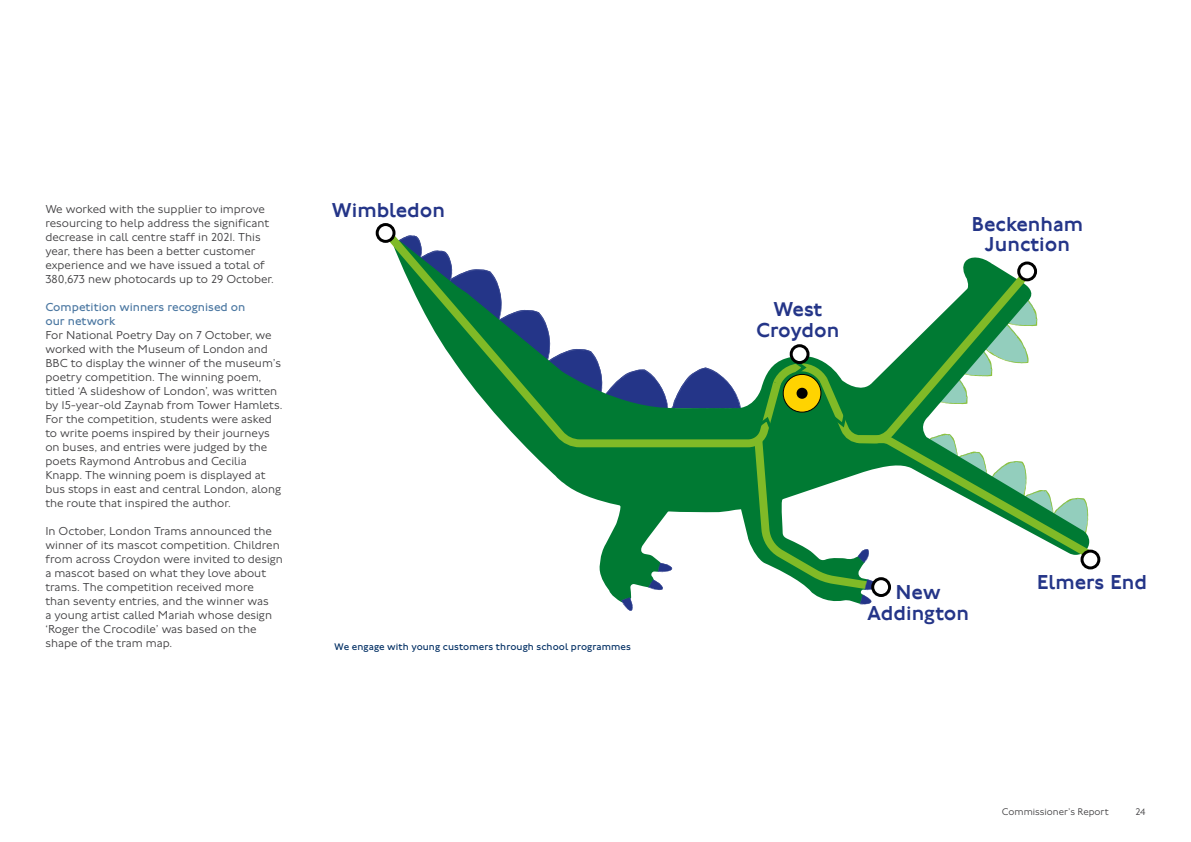
<style>
.page{position:relative;width:1191px;height:842px;background:#fff}
.page>*{position:absolute;margin:0;border:0;box-sizing:border-box;transform-origin:0 0}
.t1{font:500 20.8px/20.8px "Johnston 100";color:#243588;text-align:center}
.Body_12_14__P{font:300 12px/14px "Johnston 100";color:#414042}
.Body_Sub-heading_12{font:12px/14px "Johnston 100";color:#4c78a2}
.PictureCaption_10_12{font:10px "Johnston 100";letter-spacing:.005em;color:#002e63}
.t2{font:300 10px "Johnston 100";color:#414042}
</style>
<div class="page">
<svg style="left:530px;top:257px;width:508px;height:345px"></svg>
<svg style="left:658px;top:562px;width:14px;height:10px"></svg>
<svg style="left:648px;top:579px;width:15px;height:11px"></svg>
<svg style="left:621px;top:597px;width:12px;height:14px"></svg>
<svg style="left:377px;top:223px;width:409px;height:228px"></svg>
<svg style="left:813px;top:265px;width:222px;height:29px"></svg>
<div style="left:377px;top:225px;width:17px;height:16px;background:#fff;border-radius:50%"></div>
<div style="left:376px;top:223px;width:19px;height:20px;border:3px solid #000;border-radius:50%"></div>
<div style="left:1018px;top:263px;width:17px;height:17px;background:#fff;border-radius:50%"></div>
<div style="left:1017px;top:261px;width:20px;height:20px;border:3px solid #000;border-radius:50%"></div>
<svg style="left:750px;top:294px;width:351px;height:310px"></svg>
<div style="left:872px;top:579px;width:17px;height:16px;background:#fff;border-radius:50%"></div>
<div style="left:871px;top:577px;width:20px;height:20px;border:3px solid #000;border-radius:50%"></div>
<p class="Body_12_14__P" style="left:45px;top:203px;width:230px">We worked with the supplier to improve resourcing to help address the significant decrease in call centre staff in 2021. This year, there has been a better customer experience and we have issued a total of 380,673 new photocards up to 29 October.</p>
<h4 class="Body_Sub-heading_12" style="left:45px;top:301px;width:202px">Competition winners recognised on our network</h4>
<p class="Body_12_14__P" style="left:45px;top:329px;width:238px">For National Poetry Day on 7 October, we worked with the Museum of London and BBC to display the winner of the museum’s poetry competition. The winning poem, titled ‘A slideshow of London’, was written by 15-year-old Zaynab from Tower Hamlets.<br>For the competition, students were asked to write poems inspired by their journeys on buses, and entries were judged by the poets Raymond Antrobus and Cecilia Knapp. The winning poem is displayed at bus stops in east and central London, along the route that inspired the author.</p>
<p class="Body_12_14__P" style="left:45px;top:525px;width:239px">In October, London Trams announced the winner of its mascot competition. Children from across Croydon were invited to design a mascot based on what they love about trams. The competition received more<br>than seventy entries, and the winner was<br>a young artist called Mariah whose design ‘Roger the Crocodile’ was based on the shape of the tram map.</p>
<p class="t1" style="left:331px;top:200px;width:115px">Wimbledon</p>
<p class="PictureCaption_10_12" style="left:334px;top:641px;width:298px">We engage with young customers through school programmes</p>
<p class="t1" style="left:756px;top:299px;width:85px">West<br>Croydon</p>
<p class="t1" style="left:971px;top:214px;width:113px">Beckenham<br>Junction</p>
<p class="t1" style="left:867px;top:582px;width:103px">New<br>Addington</p>
<p class="t1" style="left:1036px;top:572px;width:112px">Elmers End</p>
<p class="t2" style="left:1002px;top:807px;width:108px">Commissioner’s Report</p>
<p class="t2" style="left:1135px;top:807px;width:12px">24</p>
</div>
